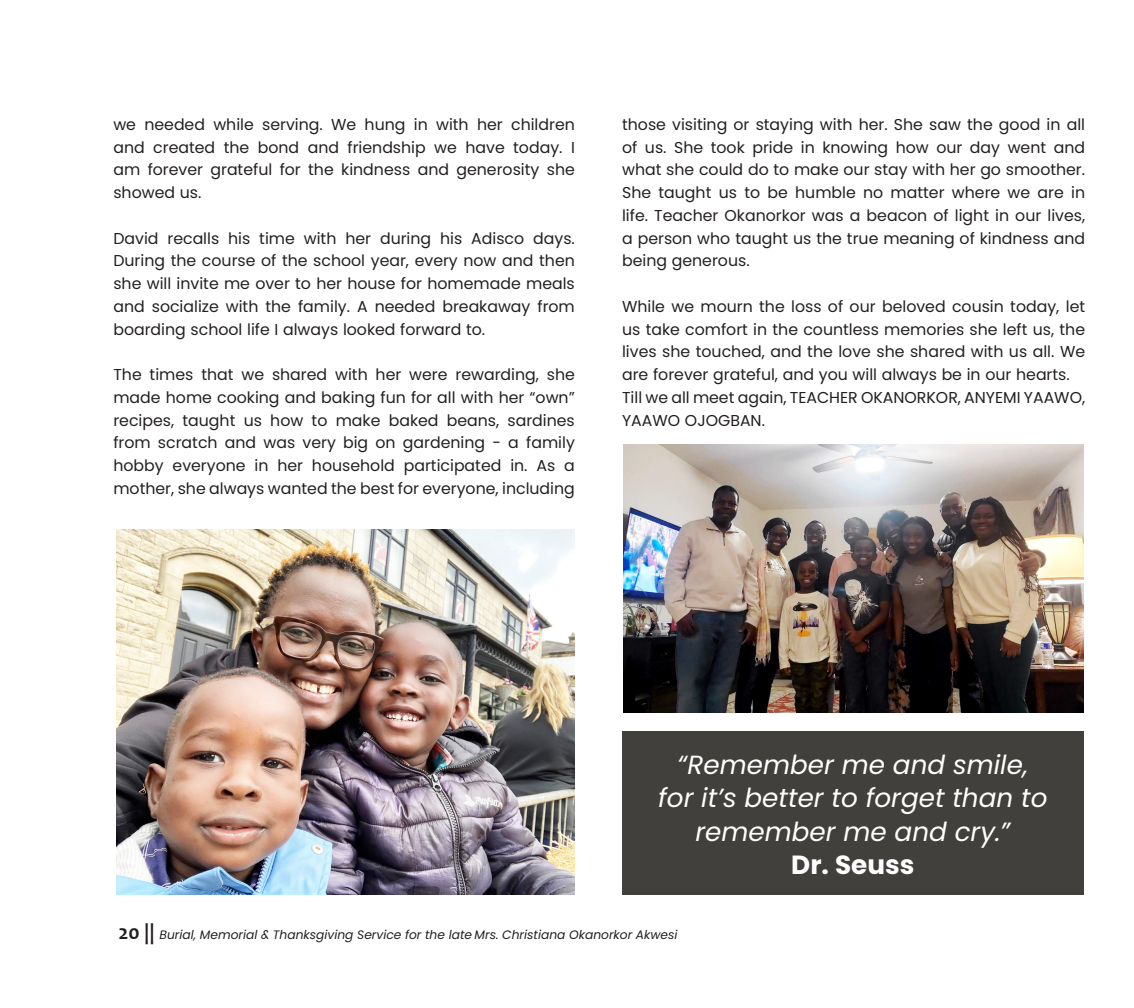
<style>
.page{position:relative;width:1134px;height:1008px;background:#fff}
.page>*{position:absolute;margin:0;border:0;box-sizing:border-box;transform-origin:0 0}
.t1{font:italic 26.25px/33.2px "Poppins";color:#fff;text-align:center}
.t2{font:700 26.25px "Poppins";color:#fff}
.t3{font:15.75px/22.8px "Poppins";color:#231f20;text-align:justify}
.t4{font:italic 12.25px "Poppins";color:#231f20}
.s1{font-family:"Candara";font-weight:700;font-style:normal;font-size:21px}
</style>
<div class="page">
<img style="left:116px;top:530px;width:459px;height:365px">
<div style="left:622px;top:731px;width:462px;height:164px;background:#41403c"></div>
<img style="left:624px;top:444px;width:460px;height:268px">
<p class="t3" style="left:113px;top:113px;width:463px">we needed while serving. We hung in with her children and created the bond and friendship we have today. I am forever grateful for the kindness and generosity she showed us.</p>
<p class="t3" style="left:113px;top:227px;width:463px">David recalls his time with her during his Adisco days.<br>During the course of the school year, every now and then she will invite me over to her house for homemade meals and socialize with the family. A needed breakaway from boarding school life I always looked forward to.</p>
<p class="t3" style="left:113px;top:363px;width:463px">The times that we shared with her were rewarding, she made home cooking and baking fun for all with her “own” recipes, taught us how to make baked beans, sardines from scratch and was very big on gardening - a family hobby everyone in her household participated in. As a mother, she always wanted the best for everyone, including</p>
<p class="t3" style="left:622px;top:113px;width:465px">those visiting or staying with her. She saw the good in all of us. She took pride in knowing how our day went and what she could do to make our stay with her go smoother.<br>She taught us to be humble no matter where we are in life. Teacher Okanorkor was a beacon of light in our lives, a person who taught us the true meaning of kindness and being generous.</p>
<p class="t3" style="left:622px;top:295px;width:465px">While we mourn the loss of our beloved cousin today, let us take comfort in the countless memories she left us, the lives she touched, and the love she shared with us all. We are forever grateful, and you will always be in our hearts.</p>
<p class="t3" style="left:622px;top:386px;width:465px">Till we all meet again, TEACHER OKANORKOR, ANYEMI YAAWO,<br>YAAWO OJOGBAN.</p>
<p class="t1" style="left:658px;top:749px;width:391px">“Remember me and smile, for it’s better to forget than to remember me and cry.”</p>
<p class="t2" style="left:791px;top:850px;width:125px">Dr. Seuss</p>
<p class="t4" style="left:118px;top:928px;width:561px"><span class="s1">20 ||</span> Burial, Memorial &amp; Thanksgiving Service for the late Mrs. Christiana Okanorkor Akwesi</p>
</div>
